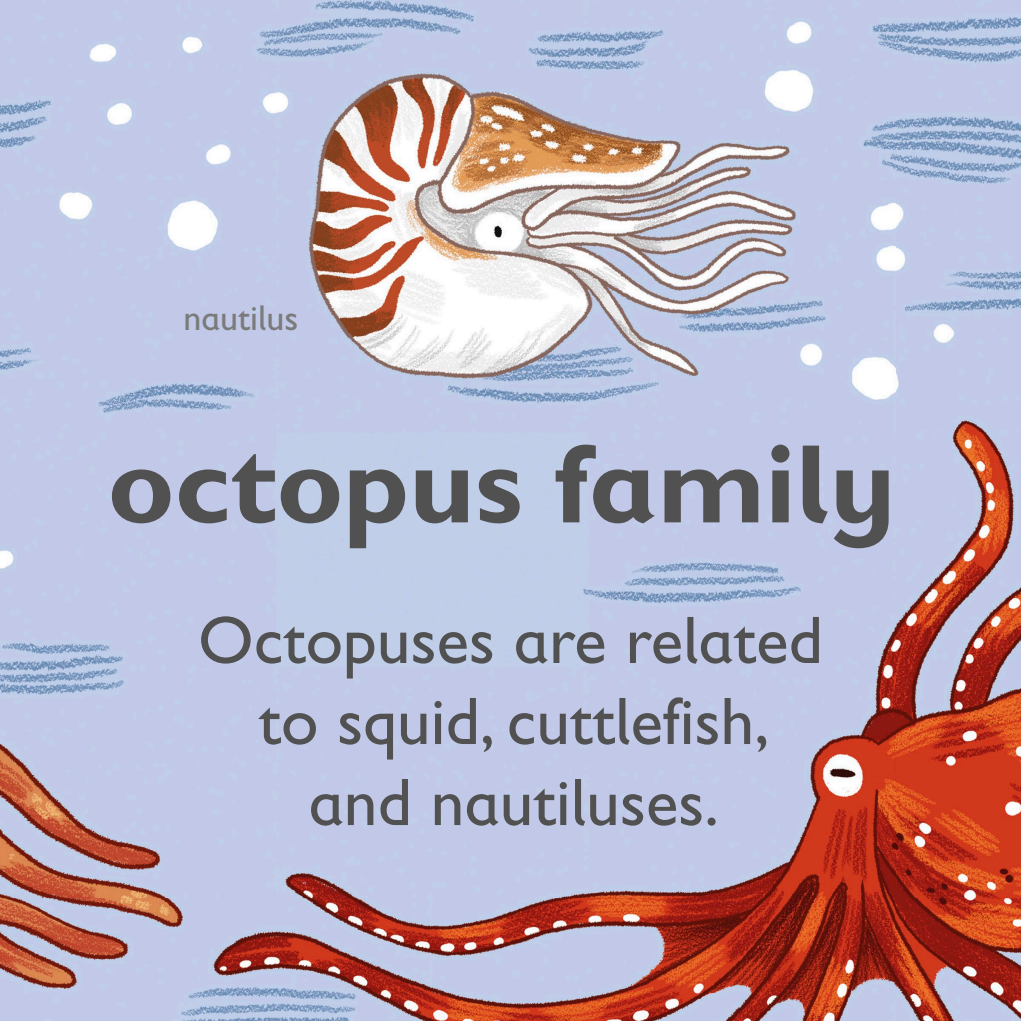
<style>
.page{position:relative;width:1021px;height:1021px;background:#fff}
.page>*{position:absolute;margin:0;border:0;box-sizing:border-box;transform-origin:0 0}
.t1{font:700 112.5px "Gill Sans Infant Std";color:#515151}
.t2{font:67.5px/81px "Gill Sans Infant Std";color:#515151;text-align:center}
.t3{font:36px "Gill Sans Infant Std";color:#7b7b7b}
</style>
<div class="page">
<img style="left:0;top:0;width:1021px;height:1021px">
<p class="t3" style="left:183px;top:297px;width:116px">nautilus</p>
<h1 class="t1" style="left:108px;top:418px;width:789px">octopus family</h1>
<p class="t2" style="left:198px;top:599px;width:626px">Octopuses are related to squid, cuttlefish, and nautiluses.</p>
</div>
